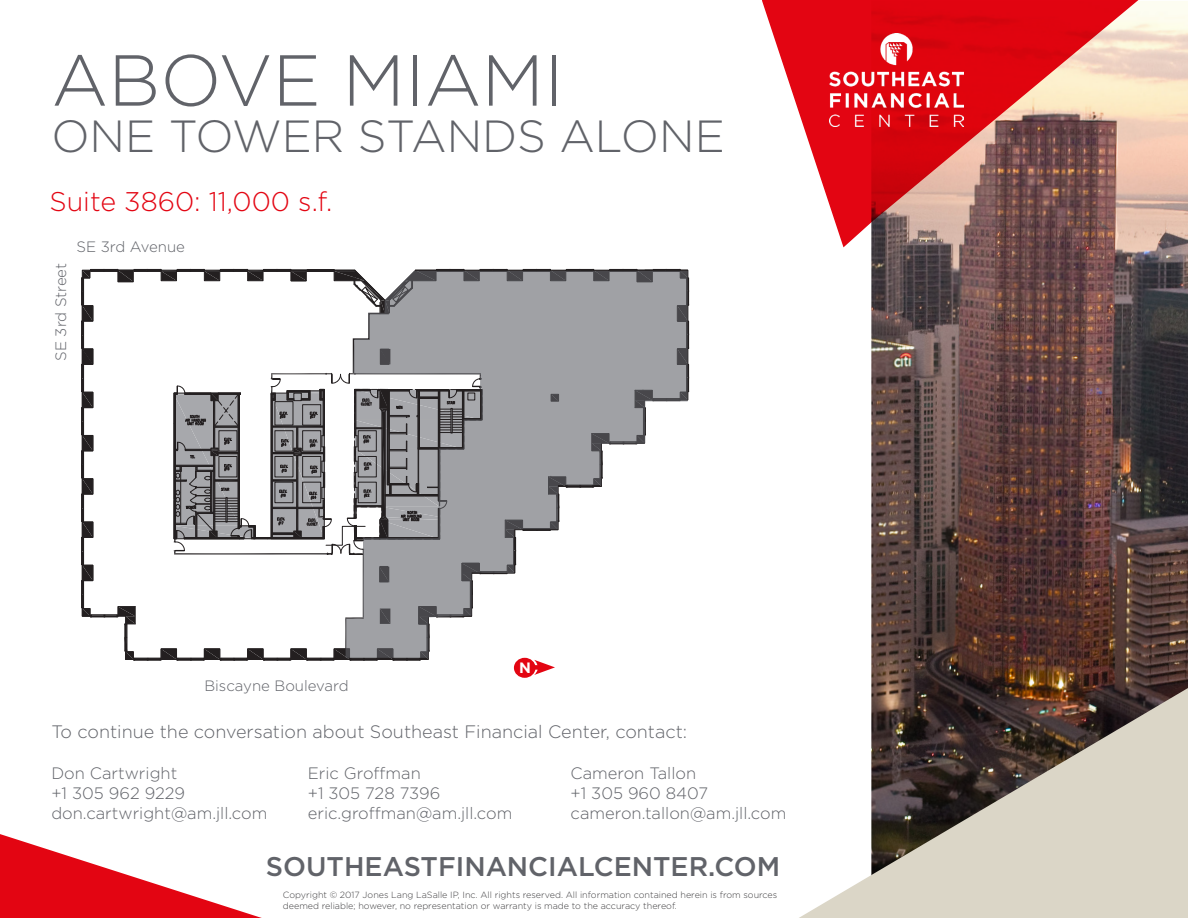
<style>
.page{position:relative;width:1188px;height:918px;background:#fff}
.page>*{position:absolute;margin:0;border:0;box-sizing:border-box;transform-origin:0 0}
.t1{font:300 72px "Gotham";color:#616369}
.t2{font:300 45px "Gotham";color:#616369}
.t3{font:500 27px "Gotham";color:#616369}
.t4{font:300 27px "Gotham";color:#e30512}
.t5{font:300 18px "Gotham";color:#616369}
.t6{font:300 16.5px/19.8px "Gotham";color:#616369}
.t7{font:300 15px "Gotham";color:#616369}
.t8{font:700 15px "Gotham";color:#fff}
.t9{font:300 9px/10.8px "Gotham";color:#414042}
</style>
<div class="page">
<img style="left:871px;top:1px;width:317px;height:639px">
<svg style="left:799px;top:640px;width:389px;height:278px"></svg>
<svg style="left:0;top:834px;width:262px;height:84px"></svg>
<svg style="left:762px;top:0;width:390px;height:249px;background:#cd6665"></svg>
<img style="left:830px;top:33px;width:133px;height:94px">
<div style="left:514px;top:658px;width:22px;height:20px;border:2px solid #e30512;border-radius:50%"></div>
<svg style="left:81px;top:269px;width:608px;height:406px"></svg>
<svg style="left:346px;top:271px;width:342px;height:387px;fill:#a0a1a5"></svg>
<h1 class="t1" style="left:51px;top:35px;width:514px">ABOVE MIAMI</h1>
<h2 class="t2" style="left:51px;top:108px;width:675px">ONE TOWER STANDS ALONE</h2>
<p class="t4" style="left:50px;top:184px;width:284px">Suite 3860: 11,000 s.f.</p>
<h3 class="t7" style="left:51px;top:361px;width:99px;rotate:-90deg">SE 3rd Street</h3>
<h3 class="t7" style="left:77px;top:237px;width:110px">SE 3rd Avenue</h3>
<h3 class="t7" style="left:204px;top:676px;width:146px">Biscayne Boulevard</h3>
<p class="t8" style="left:519px;top:658px;width:13px">N</p>
<h3 class="t5" style="left:51px;top:720px;width:637px">To continue the conversation about Southeast Financial Center, contact:</h3>
<h3 class="t6" style="left:51px;top:763px;width:217px">Don Cartwright<br>+1 305 962 9229 don.cartwright@am.jll.com</h3>
<h3 class="t6" style="left:308px;top:763px;width:206px">Eric Groffman<br>+1 305 728 7396 eric.groffman@am.jll.com</h3>
<h3 class="t3" style="left:266px;top:849px;width:516px">SOUTHEASTFINANCIALCENTER.COM</h3>
<p class="t9" style="left:283px;top:889px;width:496px">Copyright © 2017 Jones Lang LaSalle IP, Inc. All rights reserved. All information contained herein is from sources deemed reliable; however, no representation or warranty is made to the accuracy thereof.</p>
<h3 class="t6" style="left:571px;top:763px;width:217px">Cameron Tallon<br>+1 305 960 8407 cameron.tallon@am.jll.com</h3>
</div>
